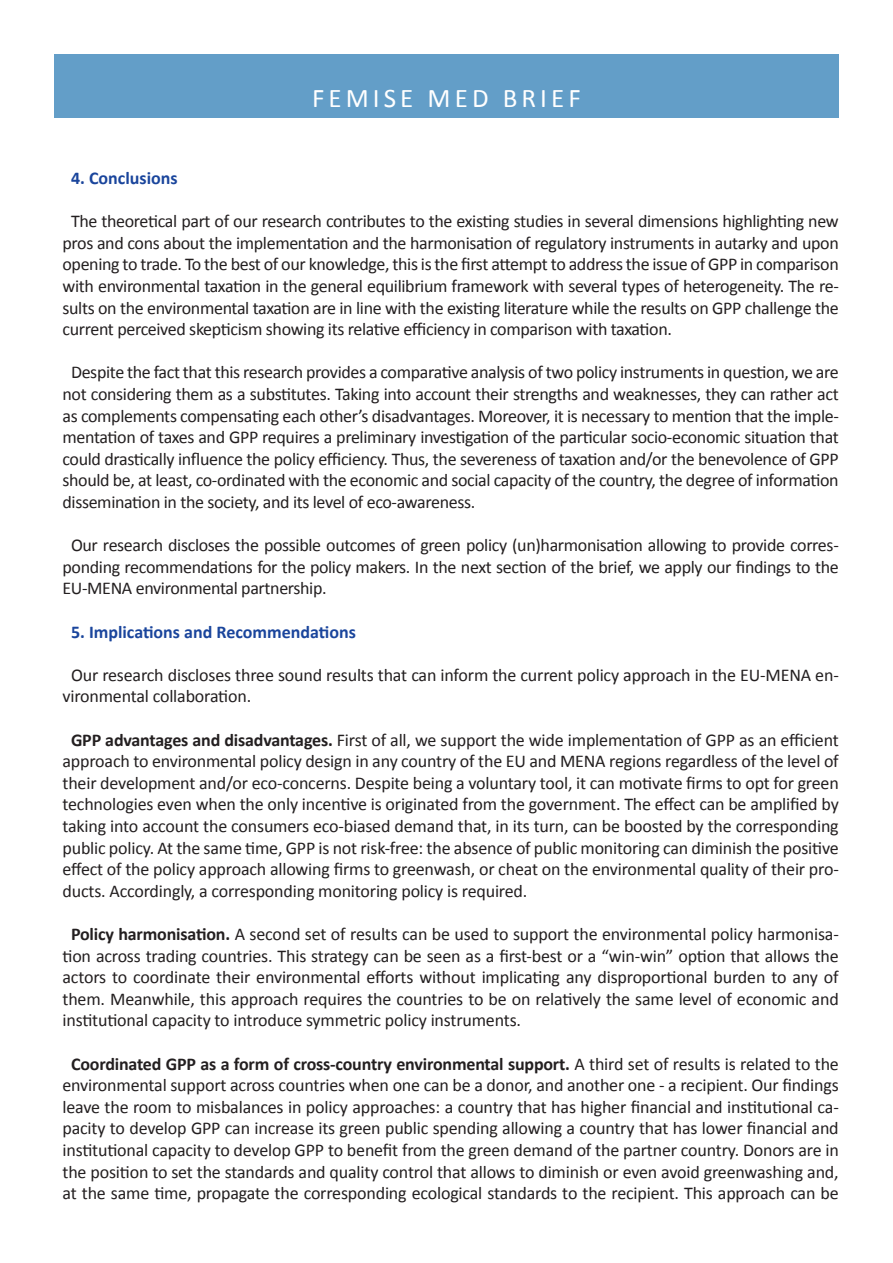
<style>
.page{position:relative;width:893px;height:1263px;background:#fff}
.page>*{position:absolute;margin:0;border:0;box-sizing:border-box;transform-origin:0 0}
.t1{font:27px "Calibri";letter-spacing:.15em;color:#fff}
.t2{font:18px/21.6px "Calibri";letter-spacing:-.01em;color:#231f20;text-align:justify}
.t3{font:700 18px "Calibri";color:#1a459c}
.s1{font-weight:700}
</style>
<div class="page">
<div style="left:54px;top:54px;width:785px;height:64px;background:#639ec8"></div>
<p class="t1" style="left:312px;top:81px;width:270px">FEMISE MED BRIEF</p>
<p class="t3" style="left:71px;top:166px;width:108px">4. Conclusions</p>
<p class="t2" style="left:63px;top:210px;width:778px;text-indent:9px">The theoretical part of our research contributes to the existing studies in several dimensions highlighting new pros and cons about the implementation and the harmonisation of regulatory instruments in autarky and upon opening to trade. To the best of our knowledge, this is the first attempt to address the issue of GPP in comparison with environmental taxation in the general equilibrium framework with several types of heterogeneity. The re&shy;sults on the environmental taxation are in line with the existing literature while the results on GPP challenge the current perceived skepticism showing its relative efficiency in comparison with taxation.</p>
<p class="t2" style="left:63px;top:362px;width:778px;text-indent:9px">Despite the fact that this research provides a comparative analysis of two policy instruments in question, we are not considering them as a substitutes. Taking into account their strengths and weaknesses, they can rather act as complements compensating each other’s disadvantages. Moreover, it is necessary to mention that the imple&shy;mentation of taxes and GPP requires a preliminary investigation of the particular socio-economic situation that could drastically influence the policy efficiency. Thus, the severeness of taxation and/or the benevolence of GPP should be, at least, co-ordinated with the economic and social capacity of the country, the degree of information dissemination in the society, and its level of eco-awareness.</p>
<p class="t2" style="left:63px;top:534px;width:778px;text-indent:9px">Our research discloses the possible outcomes of green policy (un)harmonisation allowing to provide corres&shy;ponding recommendations for the policy makers. In the next section of the brief, we apply our findings to the EU-MENA environmental partnership.</p>
<p class="t3" style="left:71px;top:620px;width:286px">5. Implications and Recommendations</p>
<p class="t2" style="left:63px;top:664px;width:778px;text-indent:9px">Our research discloses three sound results that can inform the current policy approach in the EU-MENA en&shy;vironmental collaboration.</p>
<p class="t2" style="left:63px;top:729px;width:778px;text-indent:9px"><span class="s1">GPP advantages and disadvantages.</span> First of all, we support the wide implementation of GPP as an efficient approach to environmental policy design in any country of the EU and MENA regions regardless of the level of their development and/or eco-concerns. Despite being a voluntary tool, it can motivate firms to opt for green technologies even when the only incentive is originated from the government. The effect can be amplified by taking into account the consumers eco-biased demand that, in its turn, can be boosted by the corresponding public policy. At the same time, GPP is not risk-free: the absence of public monitoring can diminish the positive effect of the policy approach allowing firms to greenwash, or cheat on the environmental quality of their pro&shy;ducts. Accordingly, a corresponding monitoring policy is required.</p>
<p class="t2" style="left:63px;top:923px;width:778px;text-indent:9px"><span class="s1">Policy harmonisation.</span> A second set of results can be used to support the environmental policy harmonisa&shy;tion across trading countries. This strategy can be seen as a first-best or a “win-win” option that allows the actors to coordinate their environmental efforts without implicating any disproportional burden to any of them. Meanwhile, this approach requires the countries to be on relatively the same level of economic and institutional capacity to introduce symmetric policy instruments.</p>
<p class="t2" style="left:63px;top:1053px;width:778px;text-align:center"><span class="s1">Coordinated GPP as a form of cross-country environmental support.</span> A third set of results is related to the environmental support across countries when one can be a donor, and another one - a recipient. Our findings leave the room to misbalances in policy approaches: a country that has higher financial and institutional ca&shy;pacity to develop GPP can increase its green public spending allowing a country that has lower financial and institutional capacity to develop GPP to benefit from the green demand of the partner country. Donors are in the position to set the standards and quality control that allows to diminish or even avoid greenwashing and, at the same time, propagate the corresponding ecological standards to the recipient. This approach can be</p>
</div>
